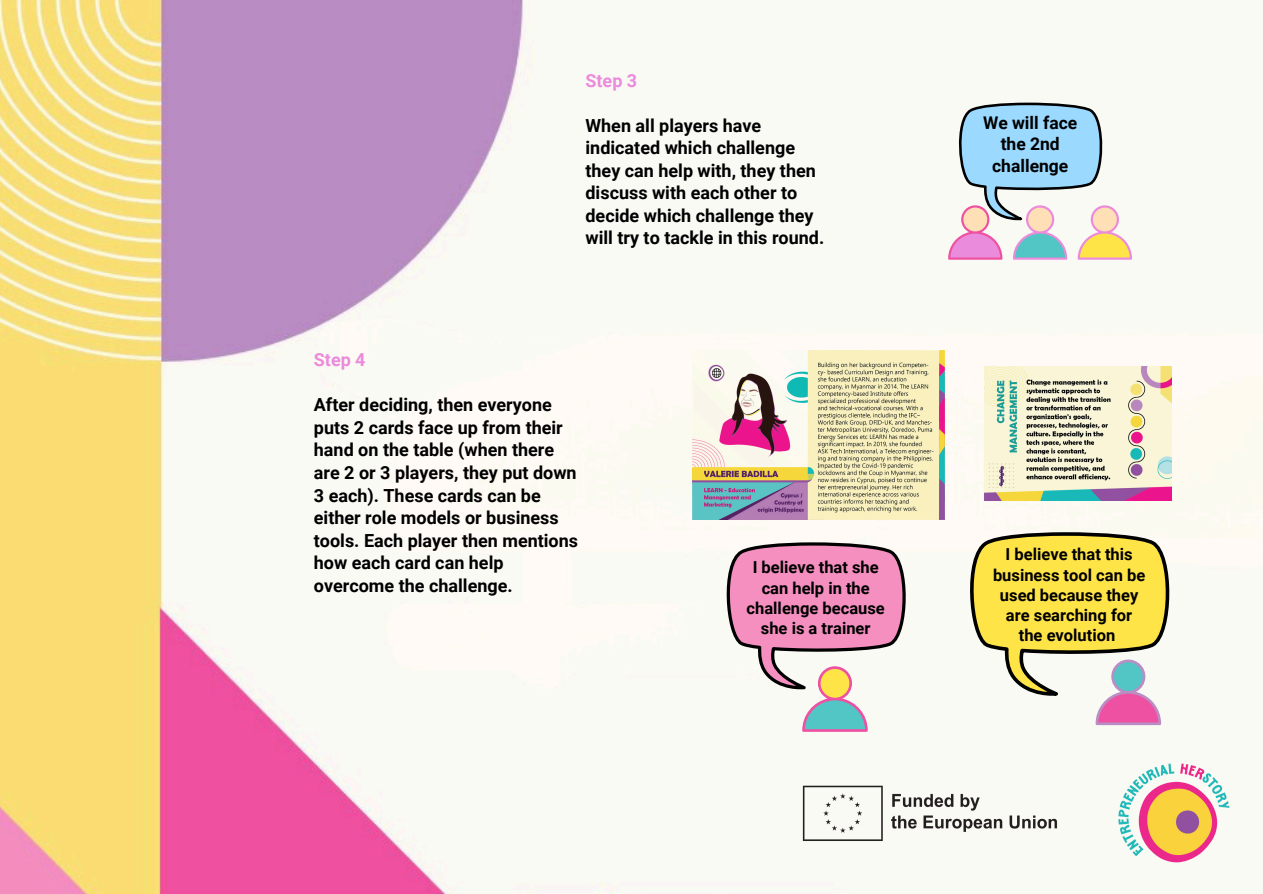
<style>
.page{position:relative;width:1263px;height:894px;background:#fff}
.page>*{position:absolute;margin:0;border:0;box-sizing:border-box;transform-origin:0 0}
.t1{font:700 18px/22.5px "Roboto";color:#000}
.t2{font:700 18px "Roboto";color:#eb8bdb}
.t3{font:700 17.55px/21.3px "Roboto";color:#000;text-align:center}
.t4{font:700 16.5px/20.2px "Roboto";color:#000;text-align:center}
</style>
<div class="page">
<img style="left:0;top:0;width:1263px;height:893px">
<svg style="left:948px;top:102px;width:184px;height:158px"></svg>
<svg style="left:721px;top:542px;width:189px;height:189px"></svg>
<svg style="left:964px;top:532px;width:210px;height:193px"></svg>
<img style="left:693px;top:350px;width:252px;height:169px">
<img style="left:984px;top:366px;width:187px;height:134px">
<img style="left:1106px;top:745px;width:135px;height:135px">
<img style="left:802px;top:784px;width:274px;height:57px">
<p class="t2" style="left:585px;top:70px;width:53px">Step 3</p>
<h1 class="t1" style="left:585px;top:114px;width:240px">When all players have indicated which challenge they can help with, they then discuss with each other to decide which challenge they will try to tackle in this round.</h1>
<p class="t3" style="left:983px;top:112px;width:96px">We will face the 2nd challenge</p>
<p class="t2" style="left:314px;top:349px;width:53px">Step 4</p>
<p class="t1" style="left:314px;top:394px;width:266px">After deciding, then everyone puts 2 cards face up from their hand on the table (when there are 2 or 3 players, they put down<br>3 each). These cards can be either role models or business tools. Each player then mentions how each card can help overcome the challenge.</p>
<h1 class="t4" style="left:747px;top:557px;width:140px">I believe that she can help in the challenge because she is a trainer</h1>
<h1 class="t4" style="left:993px;top:544px;width:154px">I believe that this business tool can be used because they are searching for the evolution</h1>
</div>
